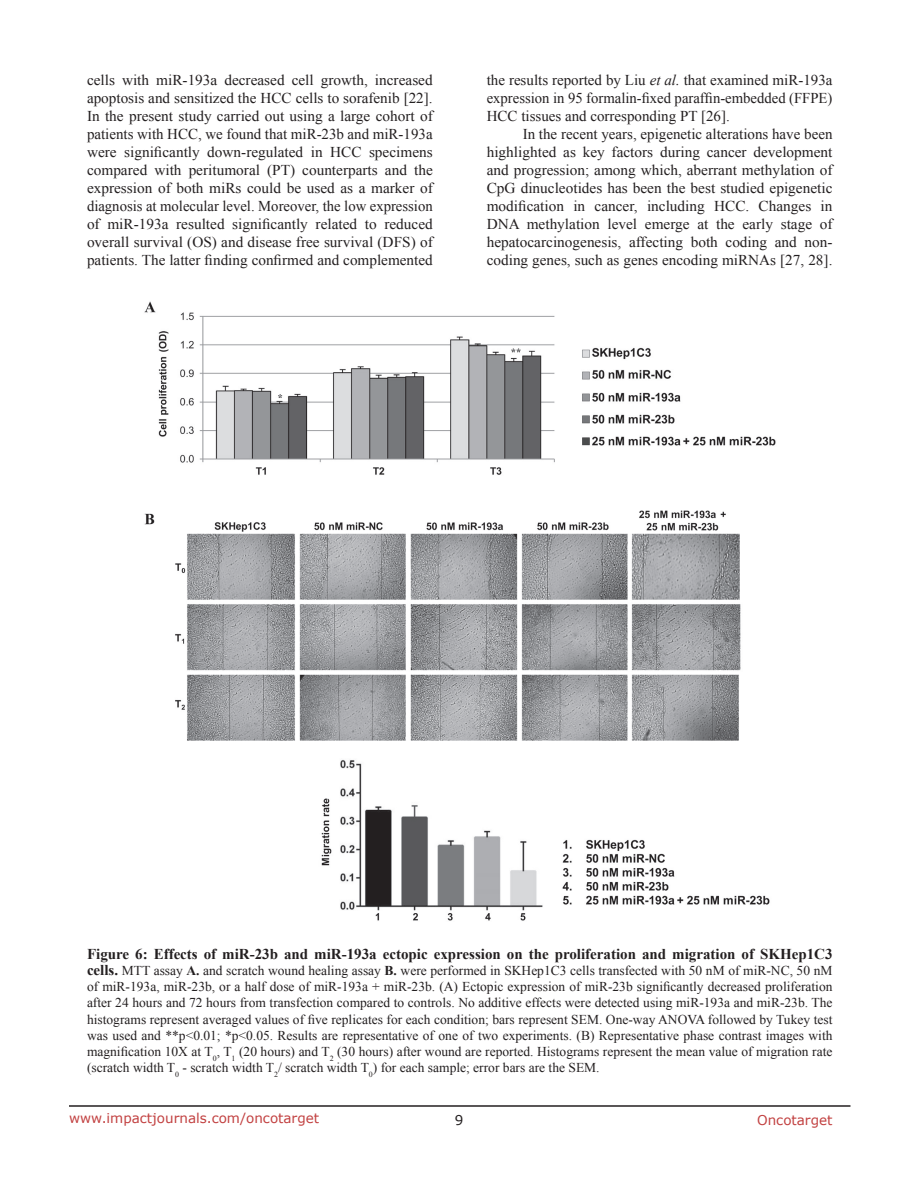
<style>
.page{position:relative;width:918px;height:1188px;background:#fff}
.page>*{position:absolute;margin:0;border:0;box-sizing:border-box;transform-origin:0 0}
.BodyText{font:15px/18px "Times New Roman";color:#231f20;text-align:justify}
.figuretext{font:700 15px "Times New Roman";color:#231f20}
.figuretext-2{font:13.5px/16.2px "Times New Roman";color:#231f20;text-align:justify}
.t1{font:13.5px "Verdana";color:#c24141}
.t2{font:13.5px "Verdana";color:#231f20}
.s1{font-style:italic}
.s2{font-weight:700;font-size:15px}
.s3{font-weight:700}
</style>
<div class="page">
<hr style="left:69px;top:1105px;width:781px;height:2px;background:#231f20">
<img style="left:144px;top:301px;width:632px;height:620px">
<p class="BodyText" style="left:87px;top:71px;width:347px">cells with miR-193a decreased cell growth, increased apoptosis and sensitized the HCC cells to sorafenib [22].<br>In the present study carried out using a large cohort of patients with HCC, we found that miR-23b and miR-193a were significantly down-regulated in HCC specimens compared with peritumoral (PT) counterparts and the expression of both miRs could be used as a marker of diagnosis at molecular level. Moreover, the low expression of miR-193a resulted significantly related to reduced overall survival (OS) and disease free survival (DFS) of patients. The latter finding confirmed and complemented</p>
<p class="BodyText" style="left:487px;top:71px;width:347px">the results reported by Liu <span class="s1">et al.</span> that examined miR-193a expression in 95 formalin-fixed paraffin-embedded (FFPE)<br>HCC tissues and corresponding PT [26].</p>
<p class="BodyText" style="left:487px;top:125px;width:347px;text-indent:36px">In the recent years, epigenetic alterations have been highlighted as key factors during cancer development and progression; among which, aberrant methylation of CpG dinucleotides has been the best studied epigenetic modification in cancer, including HCC. Changes in DNA methylation level emerge at the early stage of hepatocarcinogenesis, affecting both coding and non&shy;coding genes, such as genes encoding miRNAs [27, 28].</p>
<p class="figuretext" style="left:87px;top:944px;width:747px">Figure 6: Effects of miR-23b and miR-193a ectopic expression on the proliferation and migration of SKHep1C3</p>
<p class="figuretext-2" style="left:87px;top:962px;width:747px"><span class="s2">cells.</span> MTT assay <span class="s3">A.</span> and scratch wound healing assay <span class="s3">B.</span> were performed in SKHep1C3 cells transfected with 50 nM of miR-NC, 50 nM of miR-193a, miR-23b, or a half dose of miR-193a + miR-23b. (A) Ectopic expression of miR-23b significantly decreased proliferation after 24 hours and 72 hours from transfection compared to controls. No additive effects were detected using miR-193a and miR-23b. The histograms represent averaged values of five replicates for each condition; bars represent SEM. One-way ANOVA followed by Tukey test was used and **p&lt;0.01; *p&lt;0.05. Results are representative of one of two experiments. (B) Representative phase contrast images with magnification 10X at T<sub>0</sub>, T<sub>1</sub> (20 hours) and T<sub>2</sub> (30 hours) after wound are reported. Histograms represent the mean value of migration rate (scratch width T<sub>0</sub> - scratch width T<sub>2</sub>/ scratch width T<sub>0</sub>) for each sample; error bars are the SEM.</p>
<p class="t1" style="left:69px;top:1109px;width:252px">www.impactjournals.com/oncotarget</p>
<p class="t2" style="left:455px;top:1111px;width:10px">9</p>
<p class="t1" style="left:757px;top:1111px;width:77px">Oncotarget</p>
</div>
